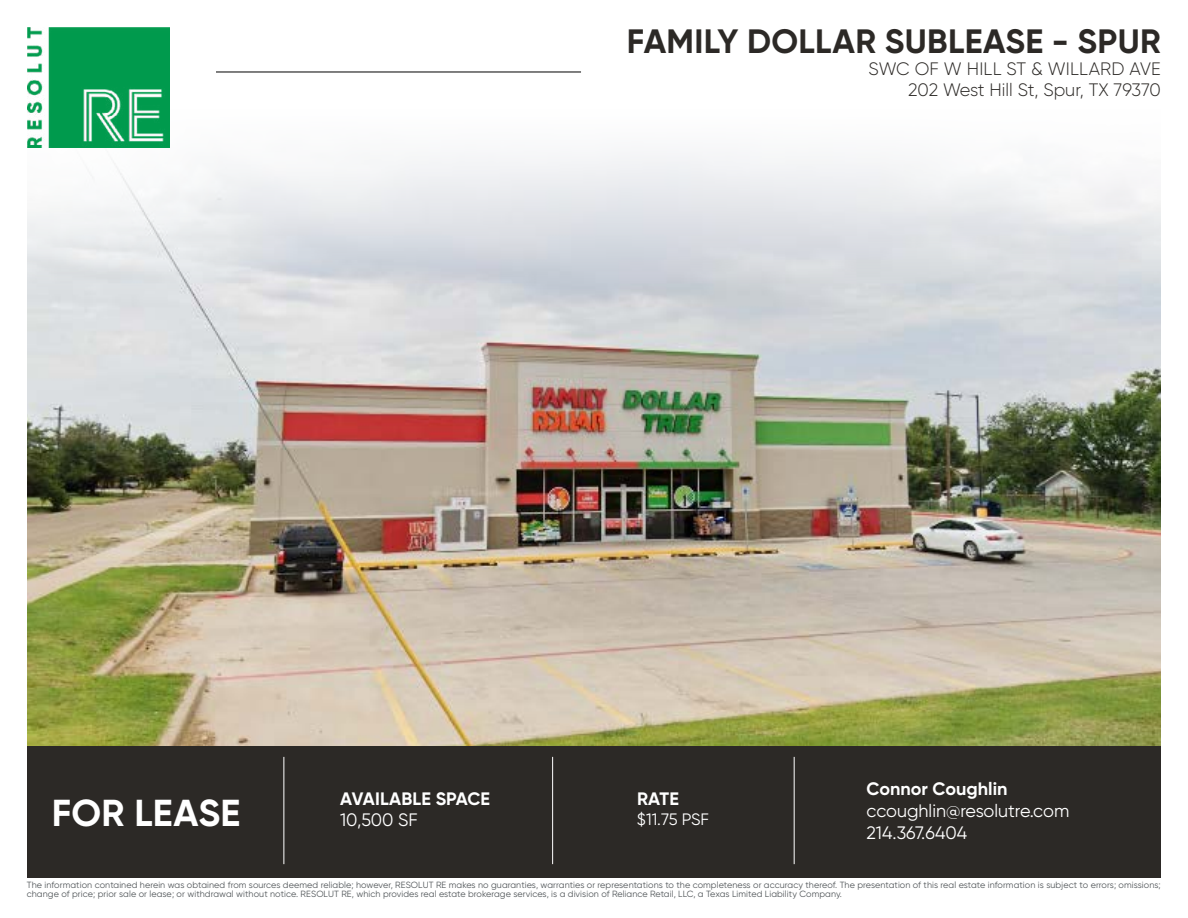
<style>
.page{position:relative;width:1188px;height:918px;background:#fff}
.page>*{position:absolute;margin:0;border:0;box-sizing:border-box;transform-origin:0 0}
.t1{font:700 37.5px "Gilroy";letter-spacing:.01em;color:#fff}
.t2{font:700 33.75px "Gilroy";letter-spacing:.01em;color:#2c2926}
.t3{font:300 18px/21.6px "Gilroy";color:#2c2926;text-align:right}
.t4{font:18px/21.6px "Gilroy";color:#fff}
.t5{font:700 18px "Gilroy";color:#fff}
.t6{font:16.5px "Gilroy";letter-spacing:-.01em;color:#fff}
.t7{font:9px/9px "Gilroy";letter-spacing:.01em;color:#52575a}
</style>
<div class="page">
<img style="left:27px;top:363px;width:1134px;height:383px">
<div style="left:27px;top:746px;width:1134px;height:132px;background:#2c2926"></div>
<svg style="left:27px;top:71px;width:1134px;height:292px"></svg>
<svg style="left:27px;top:27px;width:228px;height:255px;fill:#f5f6f7"></svg>
<img style="left:27px;top:27px;width:142px;height:121px">
<hr style="left:216px;top:72px;width:365px;height:1px;background:#000">
<hr style="left:794px;top:757px;width:1px;height:107px;background:#fff">
<hr style="left:284px;top:757px;width:1px;height:107px;background:#fff">
<hr style="left:552px;top:757px;width:1px;height:107px;background:#fff">
<h2 class="t2" style="left:627px;top:20px;width:535px">FAMILY DOLLAR SUBLEASE - SPUR</h2>
<h3 class="t3" style="left:869px;top:58px;width:294px">SWC OF W HILL ST &amp; WILLARD AVE<br>202 West Hill St, Spur, TX 79370</h3>
<h1 class="t1" style="left:52px;top:789px;width:190px">FOR LEASE</h1>
<h3 class="t5" style="left:340px;top:787px;width:151px">AVAILABLE SPACE</h3>
<h3 class="t4" style="left:340px;top:809px;width:79px">10,500 SF</h3>
<h3 class="t5" style="left:637px;top:787px;width:43px">RATE</h3>
<h3 class="t6" style="left:637px;top:809px;width:74px">$11.75 PSF</h3>
<h3 class="t5" style="left:867px;top:778px;width:143px">Connor Coughlin</h3>
<h3 class="t4" style="left:867px;top:800px;width:204px">ccoughlin@resolutre.com<br>214.367.6404</h3>
<p class="t7" style="left:27px;top:880px;width:1135px">The information contained herein was obtained from sources deemed reliable; however, RESOLUT RE makes no guaranties, warranties or representations to the completeness or accuracy thereof. The presentation of this real estate information is subject to errors; omissions; change of price; prior sale or lease; or withdrawal without notice. RESOLUT RE, which provides real estate brokerage services, is a division of Reliance Retail, LLC, a Texas Limited Liability Company.</p>
</div>
